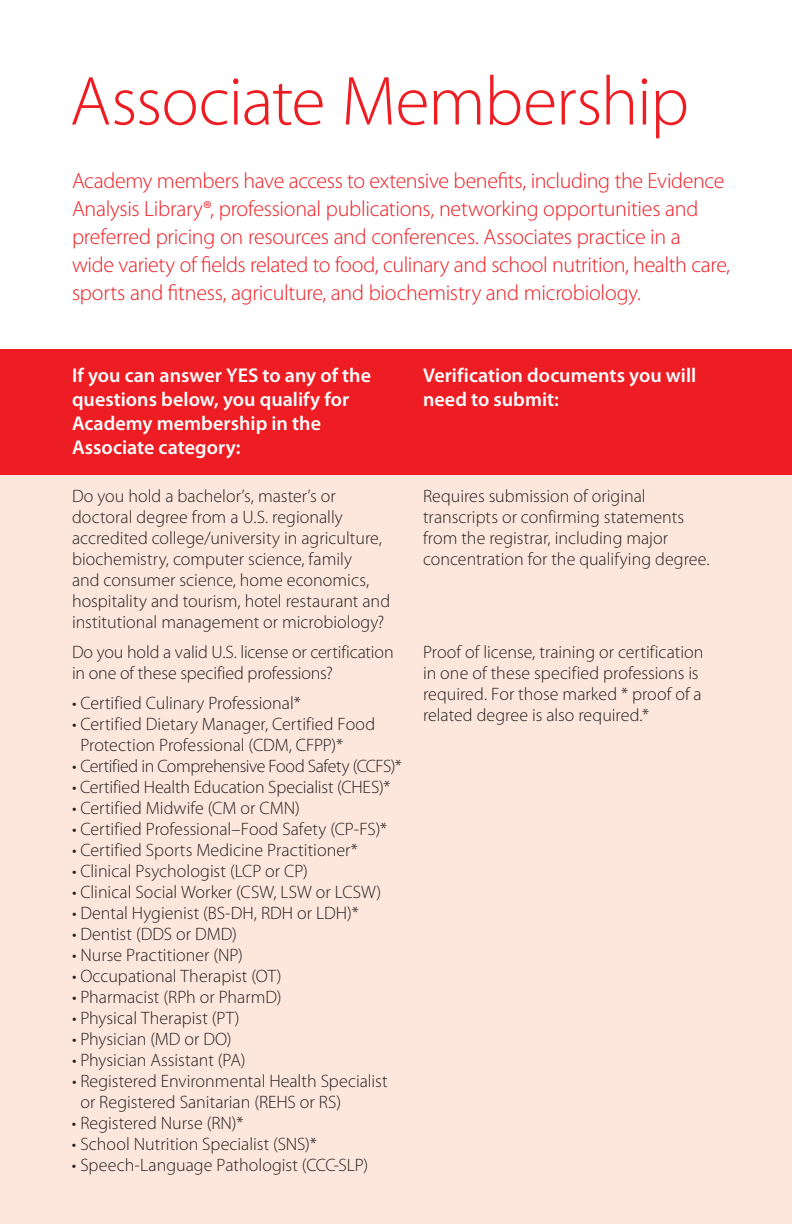
<style>
.page{position:relative;width:792px;height:1224px;background:#fff}
.page>*{position:absolute;margin:0;border:0;box-sizing:border-box;transform-origin:0 0}
.HEAD{font:300 70px "Myriad Pro";letter-spacing:-.015em;color:#ee1d23}
.INTRO{font:300 22px/28px "Myriad Pro";letter-spacing:-.015em;color:#ee1d23}
.BODY{font:600 20px/24px "Myriad Pro";color:#fff}
.BODY-2{font:300 18px/21px "Myriad Pro";color:#231f20}
.BODY-3{font:300 18px "Myriad Pro";letter-spacing:-.025em;color:#231f20}
</style>
<div class="page">
<div style="left:0;top:399px;width:792px;height:825px;background:#fde7dc"></div>
<div style="left:0;top:349px;width:792px;height:126px;background:#ee1d23"></div>
<p class="HEAD" style="left:70px;top:63px;width:621px">Associate Membership</p>
<p class="INTRO" style="left:72px;top:167px;width:660px">Academy members have access to extensive benefits, including the Evidence Analysis Library®, professional publications, networking opportunities and preferred pricing on resources and conferences. Associates practice in a<br>wide variety of fields related to food, culinary and school nutrition, health care, sports and fitness, agriculture, and biochemistry and microbiology.</p>
<p class="BODY" style="left:72px;top:363px;width:301px">If you can answer YES to any of the questions below, you qualify for<br>Academy membership in the<br>Associate category:</p>
<p class="BODY-2" style="left:72px;top:486px;width:320px">Do you hold a bachelor’s, master’s or doctoral degree from a U.S. regionally accredited college/university in agriculture, biochemistry, computer science, family<br>and consumer science, home economics, hospitality and tourism, hotel restaurant and institutional management or microbiology?</p>
<p class="BODY-2" style="left:72px;top:642px;width:323px">Do you hold a valid U.S. license or certification in one of these specified professions?</p>
<p class="BODY-2" style="left:72px;top:693px;width:230px">• Certified Culinary Professional*</p>
<p class="BODY-2" style="left:80px;top:714px;width:296px;text-indent:-8px">• Certified Dietary Manager, Certified Food<br>Protection Professional (CDM, CFPP)*</p>
<p class="BODY-3" style="left:72px;top:756px;width:332px">• Certified in Comprehensive Food Safety (CCFS)*</p>
<p class="BODY-2" style="left:72px;top:777px;width:320px">• Certified Health Education Specialist (CHES)*</p>
<p class="BODY-2" style="left:72px;top:798px;width:229px">• Certified Midwife (CM or CMN)</p>
<p class="BODY-2" style="left:72px;top:819px;width:317px">• Certified Professional–Food Safety (CP-FS)*</p>
<p class="BODY-2" style="left:72px;top:840px;width:288px">• Certified Sports Medicine Practitioner*</p>
<p class="BODY-2" style="left:72px;top:861px;width:237px">• Clinical Psychologist (LCP or CP)</p>
<p class="BODY-2" style="left:72px;top:882px;width:311px">• Clinical Social Worker (CSW, LSW or LCSW)</p>
<p class="BODY-2" style="left:72px;top:903px;width:288px">• Dental Hygienist (BS-DH, RDH or LDH)*</p>
<p class="BODY-2" style="left:72px;top:924px;width:166px">• Dentist (DDS or DMD)</p>
<p class="BODY-2" style="left:72px;top:945px;width:173px">• Nurse Practitioner (NP)</p>
<p class="BODY-2" style="left:72px;top:966px;width:211px">• Occupational Therapist (OT)</p>
<p class="BODY-2" style="left:72px;top:987px;width:211px">• Pharmacist (RPh or PharmD)</p>
<p class="BODY-2" style="left:72px;top:1008px;width:169px">• Physical Therapist (PT)</p>
<p class="BODY-2" style="left:72px;top:1029px;width:161px">• Physician (MD or DO)</p>
<p class="BODY-2" style="left:72px;top:1050px;width:175px">• Physician Assistant (PA)</p>
<p class="BODY-2" style="left:80px;top:1071px;width:309px;text-indent:-8px">• Registered Environmental Health Specialist or Registered Sanitarian (REHS or RS)</p>
<p class="BODY-2" style="left:72px;top:1113px;width:173px">• Registered Nurse (RN)*</p>
<p class="BODY-2" style="left:72px;top:1134px;width:246px">• School Nutrition Specialist (SNS)*</p>
<p class="BODY-2" style="left:72px;top:1155px;width:298px">• Speech-Language Pathologist (CCC-SLP)</p>
<p class="BODY" style="left:423px;top:363px;width:275px">Verification documents you will need to submit:</p>
<p class="BODY-2" style="left:423px;top:486px;width:288px">Requires submission of original transcripts or confirming statements from the registrar, including major concentration for the qualifying degree.</p>
<p class="BODY-2" style="left:423px;top:642px;width:282px">Proof of license, training or certification in one of these specified professions is required. For those marked * proof of a related degree is also required.*</p>
</div>
